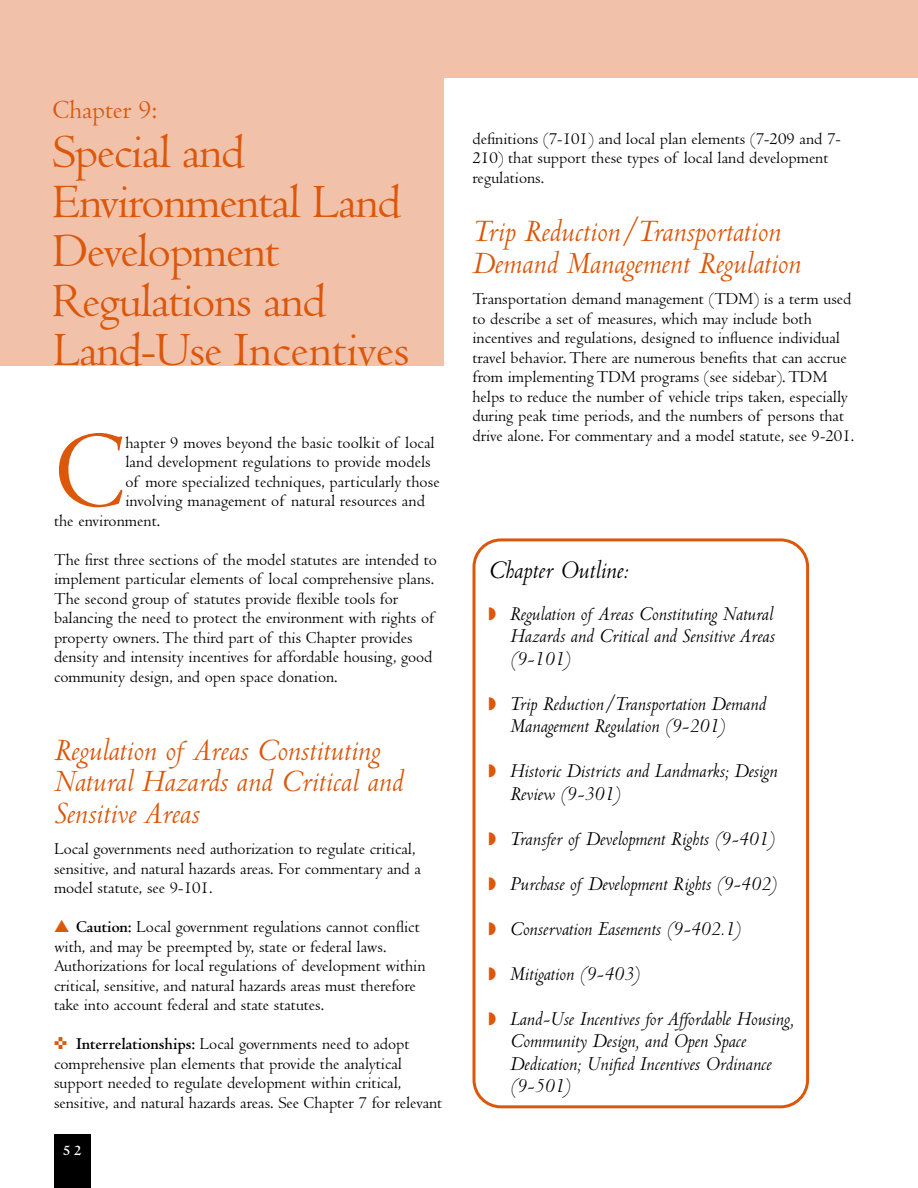
<style>
.page{position:relative;width:918px;height:1188px;background:#fff}
.page>*{position:absolute;margin:0;border:0;box-sizing:border-box;transform-origin:0 0}
.t1{font:114.45px "Centaur";color:#db570a}
.t2{font:49.5px/49.5px "Centaur";letter-spacing:-.025em;color:#db570a}
.t3{font:italic 33px/31.5px "Centaur";color:#db570a}
.t4{font:italic 27px "Centaur";color:#000}
.t5{font:27px "Centaur";color:#db570a}
.t6{font:italic 21px/22.5px "Centaur";color:#000}
.t7{font:17.25px/19.5px "Centaur";color:#000}
.t8{font:700 15px "Centaur";color:#fff}
.s1{color:#db570a}
.s2{font-weight:700}
</style>
<div class="page">
<svg style="left:472px;top:538px;width:337px;height:570px"></svg>
<div style="left:0;top:0;width:918px;height:78px;background:#f1c1aa"></div>
<div style="left:0;top:51px;width:444px;height:315px;background:#f1c1aa"></div>
<div style="left:54px;top:1134px;width:37px;height:54px;background:#000"></div>
<h3 class="t5" style="left:52px;top:100px;width:106px">Chapter 9:</h3>
<h2 class="t2" style="left:52px;top:133px;width:359px">Special and<br>Environmental Land<br>Development<br>Regulations and<br>Land-Use Incentives</h2>
<p class="t7" style="left:472px;top:131px;width:370px">definitions (7-101) and local plan elements (7-209 and 7-<br>210) that support these types of local land development regulations.</p>
<h3 class="t3" style="left:472px;top:219px;width:330px">Trip Reduction/Transportation<br>Demand Management Regulation</h3>
<p class="t7" style="left:472px;top:291px;width:383px">Transportation demand management (TDM) is a term used to describe a set of measures, which may include both incentives and regulations, designed to influence individual travel behavior. There are numerous benefits that can accrue from implementing TDM programs (see sidebar). TDM helps to reduce the number of vehicle trips taken, especially during peak time periods, and the numbers of persons that drive alone. For commentary and a model statute, see 9-201.</p>
<h1 class="t1" style="left:54px;top:429px;width:73px">C</h1>
<p class="t7" style="left:125px;top:435px;width:311px">hapter 9 moves beyond the basic toolkit of local</p>
<p class="t7" style="left:125px;top:454px;width:307px">land development regulations to provide models</p>
<p class="t7" style="left:125px;top:474px;width:316px">of more specialized techniques, particularly those</p>
<p class="t7" style="left:125px;top:493px;width:301px">involving management of natural resources and</p>
<p class="t7" style="left:54px;top:513px;width:108px">the environment.</p>
<p class="t7" style="left:54px;top:552px;width:384px">The first three sections of the model statutes are intended to implement particular elements of local comprehensive plans.<br>The second group of statutes provide flexible tools for balancing the need to protect the environment with rights of property owners. The third part of this Chapter provides density and intensity incentives for affordable housing, good community design, and open space donation.</p>
<h3 class="t4" style="left:489px;top:560px;width:141px">Chapter Outline:</h3>
<p class="t6" style="left:510px;top:604px;width:266px;text-align:justify;text-indent:-22px"><span class="s1">◗</span> Regulation of Areas Constituting Natural Hazards and Critical and Sensitive Areas (9-101)</p>
<p class="t6" style="left:510px;top:694px;width:257px;text-indent:-22px"><span class="s1">◗</span> Trip Reduction/Transportation Demand<br>Management Regulation (9-201)</p>
<p class="t6" style="left:510px;top:762px;width:269px;text-indent:-22px"><span class="s1">◗</span> Historic Districts and Landmarks; Design<br>Review (9-301)</p>
<p class="t6" style="left:489px;top:818px;width:307px;line-height:45px"><span class="s1">◗</span> Transfer of Development Rights (9-401)<br><span class="s1">◗</span> Purchase of Development Rights (9-402)<br><span class="s1">◗</span> Conservation Easements (9-402.1)<br><span class="s1">◗</span> Mitigation (9-403)<br><span class="s1">◗</span> Land-Use Incentives for Affordable Housing,</p>
<p class="t6" style="left:510px;top:1032px;width:263px">Community Design, and Open Space<br>Dedication; Unified Incentives Ordinance (9-501)</p>
<h3 class="t3" style="left:54px;top:738px;width:351px">Regulation of Areas Constituting<br>Natural Hazards and Critical and<br>Sensitive Areas</h3>
<p class="t7" style="left:54px;top:841px;width:368px">Local governments need authorization to regulate critical, sensitive, and natural hazards areas. For commentary and a model statute, see 9-101.</p>
<p class="t7" style="left:54px;top:919px;width:373px"><span class="s1">▲</span> <span class="s2">Caution:</span> Local government regulations cannot conflict with, and may be preempted by, state or federal laws.<br>Authorizations for local regulations of development within critical, sensitive, and natural hazards areas must therefore take into account federal and state statutes.</p>
<p class="t7" style="left:54px;top:1036px;width:390px"><span class="s1">✜</span> <span class="s2">Interrelationships:</span> Local governments need to adopt comprehensive plan elements that provide the analytical support needed to regulate development within critical, sensitive, and natural hazards areas. See Chapter 7 for relevant</p>
<p class="t8" style="left:63px;top:1145px;width:20px">52</p>
</div>
